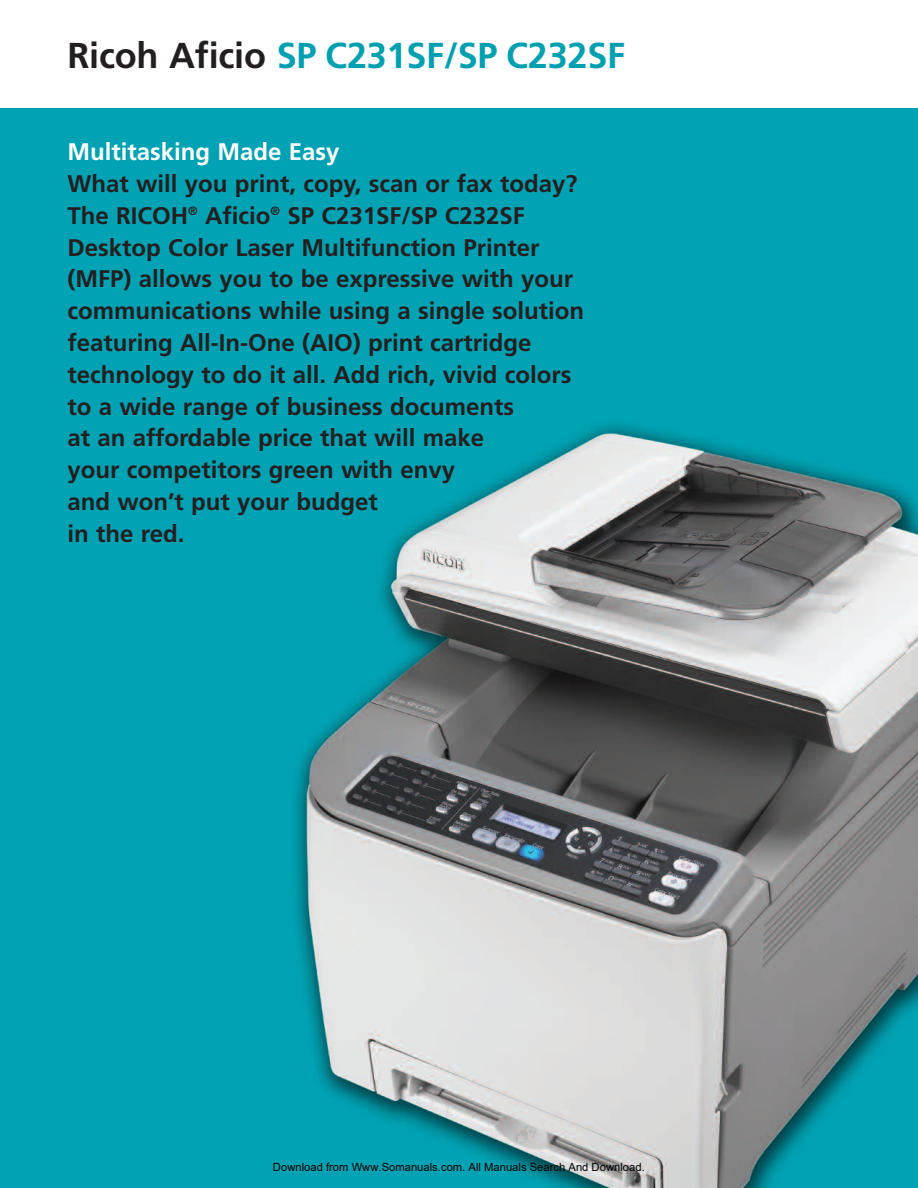
<style>
.page{position:relative;width:918px;height:1188px;background:#fff}
.page>*{position:absolute;margin:0;border:0;box-sizing:border-box;transform-origin:0 0}
.t1{font:700 36px "Frutiger";letter-spacing:-.005em;color:#00a0b0}
.t2{font:700 24px/31.8px "Frutiger";color:#231f20}
.t3{font:700 24px "Frutiger";color:#fff}
.t4{font:11.25px "Arial";color:#000}
.s1{color:#231f20}
</style>
<div class="page">
<img style="left:0;top:108px;width:918px;height:1080px">
<hr style="left:917px;top:0;width:1px;height:108px;background:#00a0b0">
<h1 class="t1" style="left:67px;top:41px;width:559px"><span class="s1">Ricoh Aficio</span> SP C231SF/SP C232SF</h1>
<p class="t3" style="left:67px;top:142px;width:274px">Multitasking Made Easy</p>
<p class="t2" style="left:67px;top:170px;width:518px">What will you print, copy, scan or fax today?<br>The RICOH<sup>®</sup> Aficio<sup>®</sup> SP C231SF/SP C232SF Desktop Color Laser Multifunction Printer (MFP) allows you to be expressive with your communications while using a single solution featuring All-In-One (AIO) print cartridge technology to do it all. Add rich, vivid colors to a wide range of business documents<br>at an affordable price that will make<br>your competitors green with envy<br>and won’t put your budget<br>in the red.</p>
<p class="t4" style="left:273px;top:1160px;width:373px">Download from Www.Somanuals.com. All Manuals Search And Download.</p>
</div>
